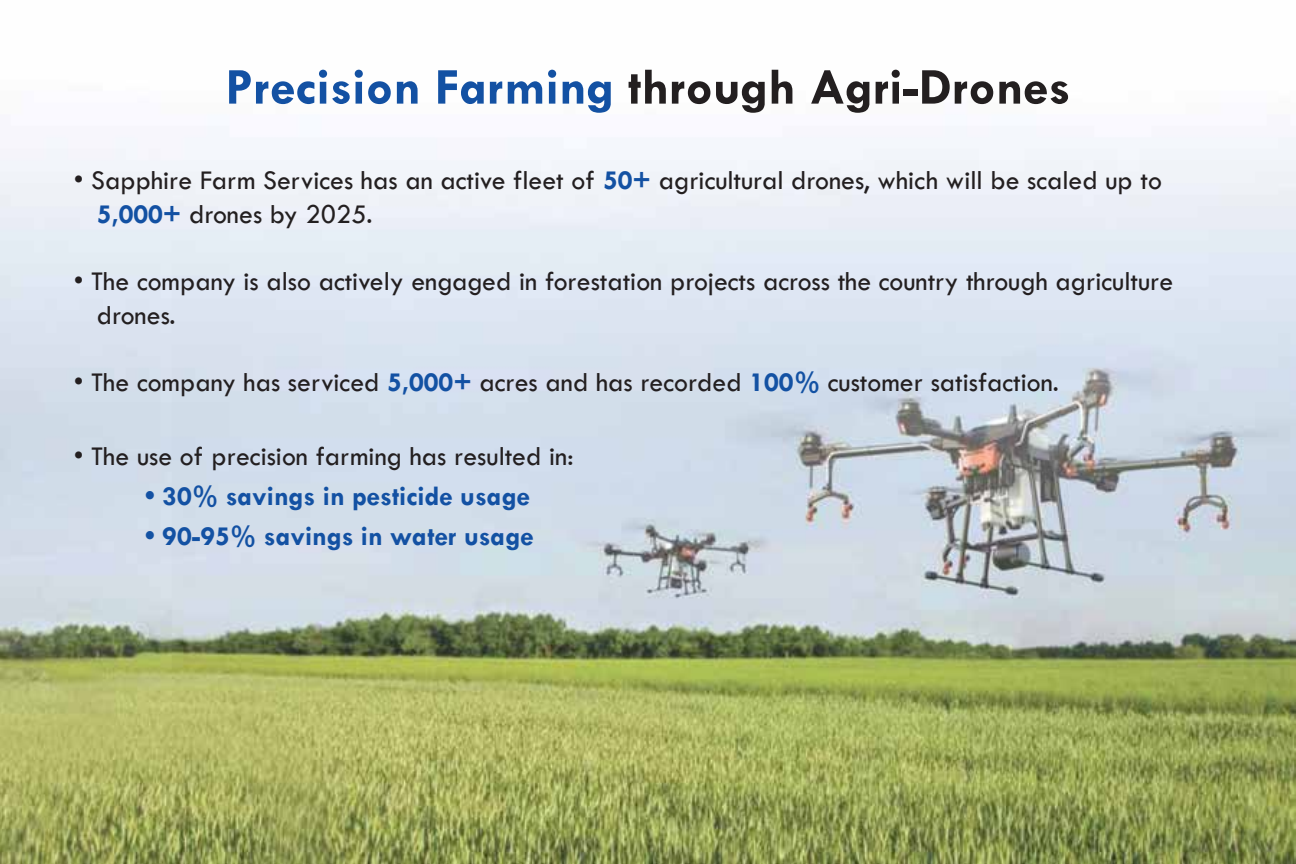
<style>
.page{position:relative;width:1296px;height:864px;background:#fff}
.page>*{position:absolute;margin:0;border:0;box-sizing:border-box;transform-origin:0 0}
.t1{font:700 52px "Tw Cen";color:#231f20}
.t2{font:28px/33.6px "Tw Cen";color:#231f20}
.t3{font:700 28px "Tw Cen";color:#1351a3}
.s1{color:#1351a3}
.s2{font-weight:700;color:#1351a3}
</style>
<div class="page">
<img style="left:0;top:126px;width:1296px;height:738px">
<h1 class="t1" style="left:226px;top:56px;width:846px"><span class="s1">Precision Farming</span> through Agri-Drones</h1>
<p class="t2" style="left:97px;top:164px;width:1067px;text-indent:-23px">• Sapphire Farm Services has an active fleet of <span class="s2">50+</span> agricultural drones, which will be scaled up to<br><span class="s2">5,000+</span> drones by 2025.</p>
<p class="t2" style="left:97px;top:264px;width:1078px;text-indent:-23px">• The company is also actively engaged in forestation projects across the country through agriculture drones.</p>
<p class="t2" style="left:74px;top:365px;width:987px">• The company has serviced <span class="s2">5,000+</span> acres and has recorded <span class="s2">100%</span> customer satisfaction.</p>
<p class="t2" style="left:74px;top:439px;width:501px">• The use of precision farming has resulted in:</p>
<p class="t3" style="left:145px;top:479px;width:386px">• 30% savings in pesticide usage</p>
<p class="t3" style="left:145px;top:519px;width:390px">• 90-95% savings in water usage</p>
</div>
